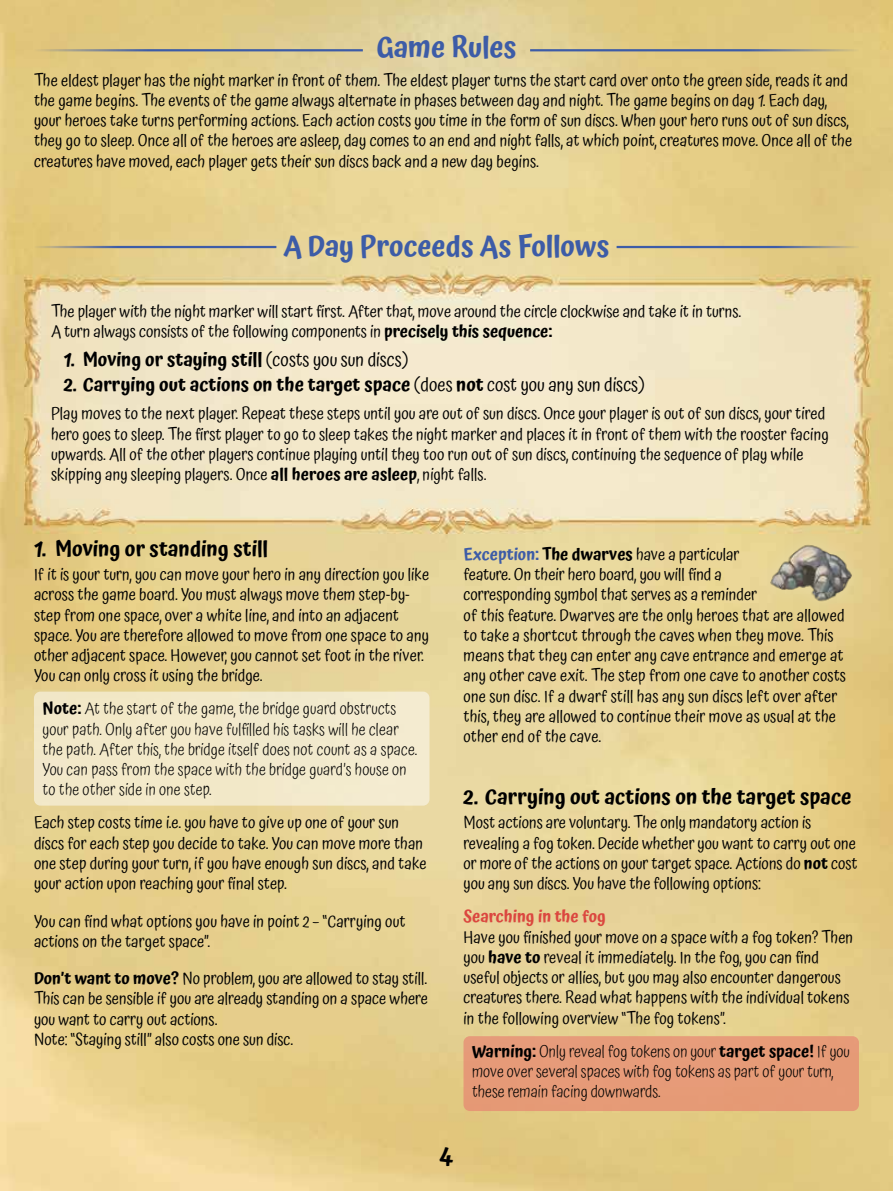
<style>
.page{position:relative;width:893px;height:1191px;background:#fff}
.page>*{position:absolute;margin:0;border:0;box-sizing:border-box;transform-origin:0 0}
.t1{font:600 28.5px "Atma";color:#3d5ca7}
.t2{font:600 23.25px "Atma";color:#000}
.t3{font:600 21px "Atma";color:#000}
.t4{font:600 18.75px "Atma";color:#000}
.t5{font:16.5px/20.2px "Atma";letter-spacing:.005em;color:#000}
.t6{font:300 16.5px/20.2px "Atma";color:#000}
.t7{font:600 16.5px "Atma";color:#db473f}
.s1{font-weight:600}
.s2{font-weight:400}
.s3{font-weight:600;color:#3d5ca7}
</style>
<div class="page">
<img style="left:0;top:0;width:893px;height:1191px">
<div style="left:753px;top:526px;width:116px;height:93px;background:#e6d18e"></div>
<img style="left:769px;top:545px;width:83px;height:57px">
<div style="left:34px;top:691px;width:395px;height:114px;background:#f2e9c9;border-radius:6px"></div>
<div style="left:463px;top:1036px;width:396px;height:75px;background:#e69b77;border-radius:6px"></div>
<hr style="left:530px;top:49px;width:329px;height:2px;background:#3d5ca7">
<hr style="left:34px;top:49px;width:329px;height:2px;background:#3d5ca7">
<hr style="left:34px;top:246px;width:242px;height:2px;background:#3d5ca7">
<hr style="left:617px;top:246px;width:242px;height:2px;background:#3d5ca7">
<h1 class="t1" style="left:376px;top:27px;width:142px">Game Rules</h1>
<p class="t5" style="left:34px;top:71px;width:820px">The eldest player has the night marker in front of them. The eldest player turns the start card over onto the green side, reads it and the game begins. The events of the game always alternate in phases between day and night. The game begins on day 1. Each day, your heroes take turns performing actions. Each action costs you time in the form of sun discs. When your hero runs out of sun discs, they go to sleep. Once all of the heroes are asleep, day comes to an end and night falls, at which point, creatures move. Once all of the creatures have moved, each player gets their sun discs back and a new day begins.</p>
<h1 class="t1" style="left:283px;top:226px;width:328px">A Day Proceeds As Follows</h1>
<p class="t5" style="left:51px;top:302px;width:692px">The player with the night marker will start first. After that, move around the circle clockwise and take it in turns.<br>A turn always consists of the following components in <span class="s1">precisely this sequence:</span></p>
<p class="t4" style="left:64px;top:346px;width:346px">1. Moving or staying still <span class="s2">(costs you sun discs)</span></p>
<p class="t4" style="left:64px;top:371px;width:583px">2. Carrying out actions on the target space <span class="s2">(does</span> not <span class="s2">cost you any sun discs)</span></p>
<p class="t5" style="left:51px;top:404px;width:779px">Play moves to the next player. Repeat these steps until you are out of sun discs. Once your player is out of sun discs, your tired hero goes to sleep. The first player to go to sleep takes the night marker and places it in front of them with the rooster facing upwards. All of the other players continue playing until they too run out of sun discs, continuing the sequence of play while skipping any sleeping players. Once <span class="s1">all heroes are asleep</span>, night falls.</p>
<p class="t3" style="left:34px;top:533px;width:236px">1. Moving or standing still</p>
<p class="t5" style="left:34px;top:565px;width:397px">If it is your turn, you can move your hero in any direction you like across the game board. You must always move them step-by&shy;step from one space, over a white line, and into an adjacent space. You are therefore allowed to move from one space to any other adjacent space. However, you cannot set foot in the river.<br>You can only cross it using the bridge.</p>
<p class="t6" style="left:43px;top:700px;width:376px"><span class="s1">Note:</span> At the start of the game, the bridge guard obstructs your path. Only after you have fulfilled his tasks will he clear the path. After this, the bridge itself does not count as a space.<br>You can pass from the space with the bridge guard’s house on to the other side in one step.</p>
<p class="t5" style="left:34px;top:814px;width:394px">Each step costs time i.e. you have to give up one of your sun discs for each step you decide to take. You can move more than one step during your turn, if you have enough sun discs, and take your action upon reaching your final step.</p>
<p class="t5" style="left:34px;top:912px;width:373px">You can find what options you have in point 2 – “Carrying out actions on the target space”.</p>
<p class="t5" style="left:34px;top:969px;width:395px"><span class="s1">Don’t want to move?</span> No problem, you are allowed to stay still.<br>This can be sensible if you are already standing on a space where you want to carry out actions.<br>Note: “Staying still” also costs one sun disc.</p>
<p class="t5" style="left:463px;top:545px;width:384px"><span class="s3">Exception:</span> <span class="s1">The dwarves</span> have a particular<br>feature. On their hero board, you will find a<br>corresponding symbol that serves as a reminder<br>of this feature. Dwarves are the only heroes that are allowed to take a shortcut through the caves when they move. This means that they can enter any cave entrance and emerge at any other cave exit. The step from one cave to another costs one sun disc. If a dwarf still has any sun discs left over after this, they are allowed to continue their move as usual at the other end of the cave.</p>
<p class="t3" style="left:463px;top:782px;width:390px">2. Carrying out actions on the target space</p>
<p class="t5" style="left:463px;top:814px;width:395px">Most actions are voluntary. The only mandatory action is revealing a fog token. Decide whether you want to carry out one or more of the actions on your target space. Actions do <span class="s1">not</span> cost you any sun discs. You have the following options:</p>
<p class="t7" style="left:463px;top:904px;width:144px">Searching in the fog</p>
<p class="t5" style="left:463px;top:927px;width:391px">Have you finished your move on a space with a fog token? Then you <span class="s1">have to</span> reveal it immediately. In the fog, you can find useful objects or allies, but you may also encounter dangerous creatures there. Read what happens with the individual tokens in the following overview “The fog tokens”.</p>
<p class="t6" style="left:472px;top:1041px;width:379px"><span class="s1">Warning:</span> Only reveal fog tokens on your <span class="s1">target space!</span> If you move over several spaces with fog tokens as part of your turn, these remain facing downwards.</p>
<h2 class="t2" style="left:440px;top:1140px;width:15px">4</h2>
</div>
